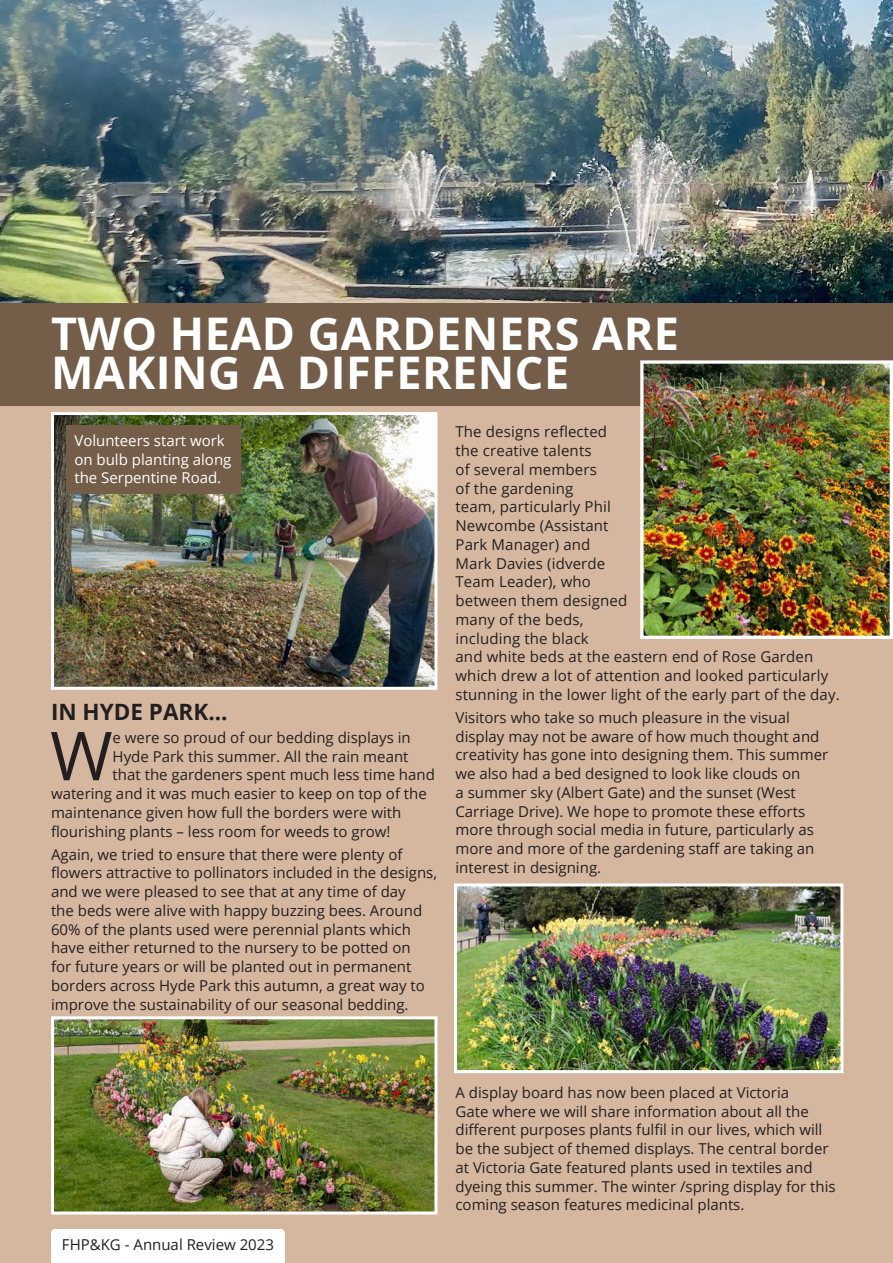
<style>
.page{position:relative;width:893px;height:1263px;background:#d5b79f}
.page>*{position:absolute;margin:0;border:0;box-sizing:border-box;transform-origin:0 0}
.t1{font:67.5px "Open Sans";color:#231f20}
.t2{font:700 45px/39px "Open Sans";letter-spacing:.01em;color:#fff}
.t3{font:700 22.5px "Open Sans";color:#231f20}
.t4{font:15px/18.8px "Open Sans";color:#231f20}
.t5{font:15px/18.8px "Open Sans";color:#fff}
</style>
<div class="page">
<div style="left:0;top:303px;width:893px;height:102px;background:#745d49"></div>
<img style="left:0;top:0;width:893px;height:303px">
<img style="left:55px;top:416px;width:378px;height:270px">
<div style="left:51px;top:412px;width:386px;height:278px;border:3px solid #fff"></div>
<img style="left:55px;top:1020px;width:378px;height:190px">
<div style="left:51px;top:1016px;width:386px;height:198px;border:3px solid #fff"></div>
<img style="left:644px;top:364px;width:245px;height:271px">
<div style="left:640px;top:360px;width:253px;height:279px;border:3px solid #fff"></div>
<img style="left:458px;top:887px;width:381px;height:182px">
<div style="left:454px;top:883px;width:389px;height:190px;border:3px solid #fff"></div>
<div style="left:66px;top:426px;width:174px;height:68px;background:#745d49"></div>
<div style="left:51px;top:1229px;width:234px;height:34px;background:#fff"></div>
<p class="t2" style="left:51px;top:313px;width:629px">TWO HEAD GARDENERS ARE<br>MAKING A DIFFERENCE</p>
<p class="t5" style="left:74px;top:431px;width:159px">Volunteers start work on bulb planting along the Serpentine Road.</p>
<p class="t3" style="left:51px;top:696px;width:178px">IN HYDE PARK...</p>
<p class="t1" style="left:50px;top:709px;width:64px">W</p>
<p class="t4" style="left:113px;top:727px;width:300px">e were so proud of our bedding displays in</p>
<p class="t4" style="left:113px;top:746px;width:297px">Hyde Park this summer. All the rain meant</p>
<p class="t4" style="left:113px;top:765px;width:324px">that the gardeners spent much less time hand</p>
<p class="t4" style="left:51px;top:784px;width:377px">watering and it was much easier to keep on top of the</p>
<p class="t4" style="left:51px;top:802px;width:352px">maintenance given how full the borders were with</p>
<p class="t4" style="left:51px;top:821px;width:341px">flourishing plants – less room for weeds to grow!</p>
<p class="t4" style="left:51px;top:844px;width:388px">Again, we tried to ensure that there were plenty of flowers attractive to pollinators included in the designs, and we were pleased to see that at any time of day<br>the beds were alive with happy buzzing bees. Around 60% of the plants used were perennial plants which have either returned to the nursery to be potted on<br>for future years or will be planted out in permanent borders across Hyde Park this autumn, a great way to improve the sustainability of our seasonal bedding.</p>
<p class="t4" style="left:455px;top:422px;width:386px">The designs reflected<br>the creative talents<br>of several members<br>of the gardening<br>team, particularly Phil<br>Newcombe (Assistant<br>Park Manager) and<br>Mark Davies (idverde<br>Team Leader), who<br>between them designed<br>many of the beds,<br>including the black<br>and white beds at the eastern end of Rose Garden which drew a lot of attention and looked particularly stunning in the lower light of the early part of the day.</p>
<p class="t4" style="left:455px;top:708px;width:374px">Visitors who take so much pleasure in the visual display may not be aware of how much thought and creativity has gone into designing them. This summer we also had a bed designed to look like clouds on<br>a summer sky (Albert Gate) and the sunset (West Carriage Drive). We hope to promote these efforts more through social media in future, particularly as more and more of the gardening staff are taking an interest in designing.</p>
<p class="t4" style="left:62px;top:1235px;width:214px">FHP&amp;KG - Annual Review 2023</p>
<p class="t4" style="left:455px;top:1083px;width:382px">A display board has now been placed at Victoria<br>Gate where we will share information about all the different purposes plants fulfil in our lives, which will be the subject of themed displays. The central border at Victoria Gate featured plants used in textiles and dyeing this summer. The winter /spring display for this coming season features medicinal plants.</p>
</div>
